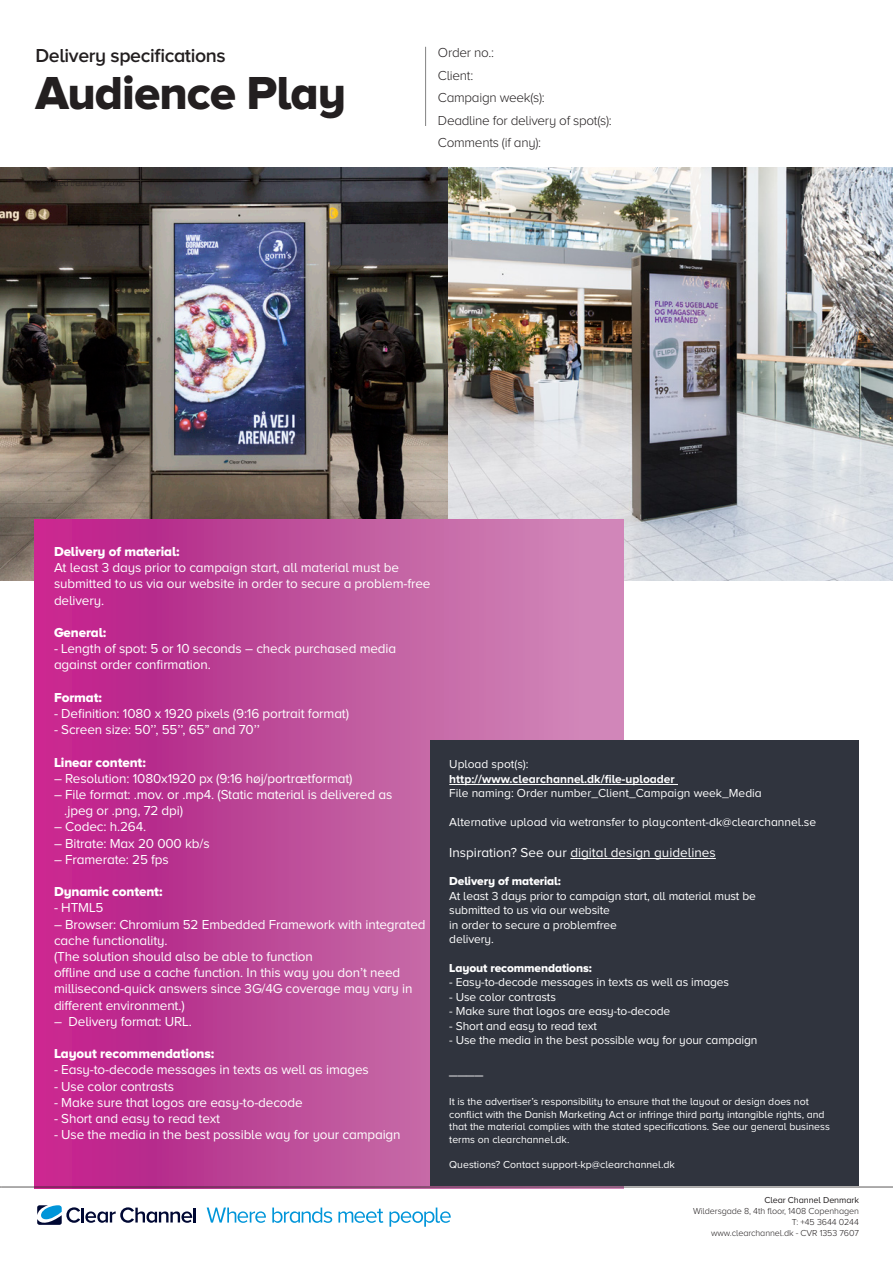
<style>
.page{position:relative;width:893px;height:1263px;background:#fff}
.page>*{position:absolute;margin:0;border:0;box-sizing:border-box;transform-origin:0 0}
.t1{font:48px "Proxima Nova A Extrabld";letter-spacing:-.02em;color:#231f20}
.t2{font:600 19.5px "Proxima Nova A";letter-spacing:-.02em;color:#231f20}
.t3{font:15px "Proxima Nova A";color:#fff}
.t4{font:13.5px "Proxima Nova A";letter-spacing:-.01em;color:#fff}
.t5{font:13.5px "Proxima Nova A Extrabld";letter-spacing:-.01em;color:#fff}
.t6{font:300 13.5px/22.5px "Proxima Nova A";letter-spacing:-.02em;color:#231f20}
.t7{font:12px "Proxima Nova A";letter-spacing:-.01em;color:#fff}
.t8{font:12px "Proxima Nova A Extrabld";letter-spacing:-.01em;color:#fff}
.t9{font:700 12px "Proxima Nova A";color:#fff}
.t10{font:10.5px/12.6px "Proxima Nova A";color:#fff}
.t11{font:300 9px/10.8px "Proxima Nova A";letter-spacing:-.01em;color:#231f20;text-align:right}
.t12{font:9px "Proxima Nova A";letter-spacing:-.01em;color:#231f20}
.t13{font:100 9px "Proxima Nova A";letter-spacing:-.01em;color:#231f20}
</style>
<div class="page">
<img style="left:1px;top:168px;width:446px;height:412px">
<img style="left:449px;top:168px;width:444px;height:412px">
<svg style="left:35px;top:519px;width:589px;height:670px;background:#c04999"></svg>
<div style="left:431px;top:740px;width:428px;height:446px;background:#30343e"></div>
<hr style="left:425px;top:47px;width:1px;height:79px;background:#000">
<hr style="left:449px;top:784px;width:229px;height:1px;background:#fff">
<hr style="left:570px;top:858px;width:146px;height:1px;background:#fff">
<svg style="left:37px;top:1205px;width:159px;height:20px"></svg>
<svg style="left:207px;top:1207px;width:244px;height:20px"></svg>
<hr style="left:1px;top:1186px;width:892px;height:2px;background:#231f20">
<h2 class="t2" style="left:36px;top:45px;width:192px">Delivery specifications</h2>
<p class="t6" style="left:438px;top:42px;width:175px">Order no.:<br>Client:<br>Campaign week(s):<br>Deadline for delivery of spot(s):<br>Comments (if any):</p>
<p class="t1" style="left:36px;top:65px;width:312px">Audience Play</p>
<p class="t13" style="left:71px;top:178px;width:56px">February 2018</p>
<p class="t5" style="left:54px;top:544px;width:127px">Delivery of material:</p>
<p class="t4" style="left:54px;top:560px;width:346px">At least 3 days prior to campaign start, all material must be</p>
<p class="t4" style="left:54px;top:576px;width:378px">submitted to us via our website in order to secure a problem-free</p>
<p class="t4" style="left:54px;top:593px;width:52px">delivery.</p>
<p class="t5" style="left:54px;top:625px;width:54px">General:</p>
<p class="t4" style="left:54px;top:641px;width:344px">- Length of spot: 5 or 10 seconds – check purchased media</p>
<p class="t4" style="left:54px;top:657px;width:158px">against order confirmation.</p>
<p class="t5" style="left:54px;top:689px;width:49px">Format:</p>
<p class="t4" style="left:54px;top:706px;width:297px">- Definition: 1080 x 1920 pixels (9:16 portrait format)</p>
<p class="t4" style="left:54px;top:722px;width:207px">- Screen size: 50’’, 55’’, 65” and 70’’</p>
<p class="t5" style="left:54px;top:754px;width:93px">Linear content:</p>
<p class="t4" style="left:54px;top:771px;width:300px">– Resolution: 1080x1920 px (9:16 høj/portrætformat)</p>
<p class="t4" style="left:54px;top:787px;width:340px">– File format: .mov. or .mp4. (Static material is delivered as</p>
<p class="t4" style="left:64px;top:803px;width:121px">.jpeg or .png, 72 dpi)</p>
<p class="t4" style="left:54px;top:819px;width:94px">– Codec: h.264.</p>
<p class="t4" style="left:54px;top:836px;width:157px">– Bitrate: Max 20 000 kb/s</p>
<p class="t4" style="left:54px;top:852px;width:116px">– Framerate: 25 fps</p>
<p class="t5" style="left:54px;top:884px;width:110px">Dynamic content:</p>
<p class="t4" style="left:54px;top:900px;width:51px">- HTML5</p>
<p class="t4" style="left:54px;top:917px;width:373px">– Browser: Chromium 52 Embedded Framework with integrated</p>
<p class="t4" style="left:54px;top:933px;width:115px">cache functionality.</p>
<p class="t4" style="left:54px;top:949px;width:260px">(The solution should also be able to function</p>
<p class="t4" style="left:54px;top:965px;width:348px">offline and use a cache function. In this way you don’t need</p>
<p class="t4" style="left:54px;top:981px;width:360px">millisecond-quick answers since 3G/4G coverage may vary in</p>
<p class="t4" style="left:54px;top:998px;width:132px">different environment.)</p>
<p class="t4" style="left:54px;top:1014px;width:139px">– Delivery format: URL.</p>
<p class="t5" style="left:54px;top:1046px;width:162px">Layout recommendations:</p>
<p class="t4" style="left:54px;top:1062px;width:316px">- Easy-to-decode messages in texts as well as images</p>
<p class="t4" style="left:54px;top:1079px;width:121px">- Use color contrasts</p>
<p class="t4" style="left:54px;top:1095px;width:250px">- Make sure that logos are easy-to-decode</p>
<p class="t4" style="left:54px;top:1111px;width:168px">- Short and easy to read text</p>
<p class="t4" style="left:54px;top:1127px;width:348px">- Use the media in the best possible way for your campaign</p>
<p class="t7" style="left:449px;top:758px;width:81px">Upload spot(s):</p>
<p class="t9" style="left:449px;top:772px;width:227px">http://www.clearchannel.dk/file-uploader</p>
<p class="t7" style="left:449px;top:786px;width:314px">File naming: Order number_Client_Campaign week_Media</p>
<p class="t7" style="left:449px;top:815px;width:368px">Alternative upload via wetransfer to playcontent-dk@clearchannel.se</p>
<p class="t4" style="left:449px;top:845px;width:268px">Inspiration? See our digital design guidelines</p>
<p class="t8" style="left:449px;top:874px;width:113px">Delivery of material:</p>
<p class="t7" style="left:449px;top:889px;width:308px">At least 3 days prior to campaign start, all material must be</p>
<p class="t7" style="left:449px;top:903px;width:162px">submitted to us via our website</p>
<p class="t7" style="left:449px;top:918px;width:169px">in order to secure a problemfree</p>
<p class="t7" style="left:449px;top:932px;width:46px">delivery.</p>
<p class="t8" style="left:449px;top:961px;width:144px">Layout recommendations:</p>
<p class="t7" style="left:449px;top:975px;width:281px">- Easy-to-decode messages in texts as well as images</p>
<p class="t7" style="left:449px;top:990px;width:108px">- Use color contrasts</p>
<p class="t7" style="left:449px;top:1004px;width:223px">- Make sure that logos are easy-to-decode</p>
<p class="t7" style="left:449px;top:1019px;width:149px">- Short and easy to read text</p>
<p class="t7" style="left:449px;top:1033px;width:310px">- Use the media in the best possible way for your campaign</p>
<p class="t3" style="left:449px;top:1061px;width:35px">____</p>
<p class="t10" style="left:449px;top:1095px;width:361px">It is the advertiser’s responsibility to ensure that the layout or design does not</p>
<p class="t10" style="left:449px;top:1108px;width:382px">conflict with the Danish Marketing Act or infringe third party intangible rights, and that the material complies with the stated specifications. See our general business terms on clearchannel.dk.</p>
<p class="t10" style="left:449px;top:1158px;width:227px">Questions? Contact support-kp@clearchannel.dk</p>
<p class="t12" style="left:764px;top:1195px;width:96px">Clear Channel Denmark</p>
<p class="t11" style="left:693px;top:1205px;width:167px">Wildersgade 8, 4th floor, 1408 Copenhagen<br>T: +45 3644 0244<br>www.clearchannel.dk - CVR 1353 7607</p>
</div>
